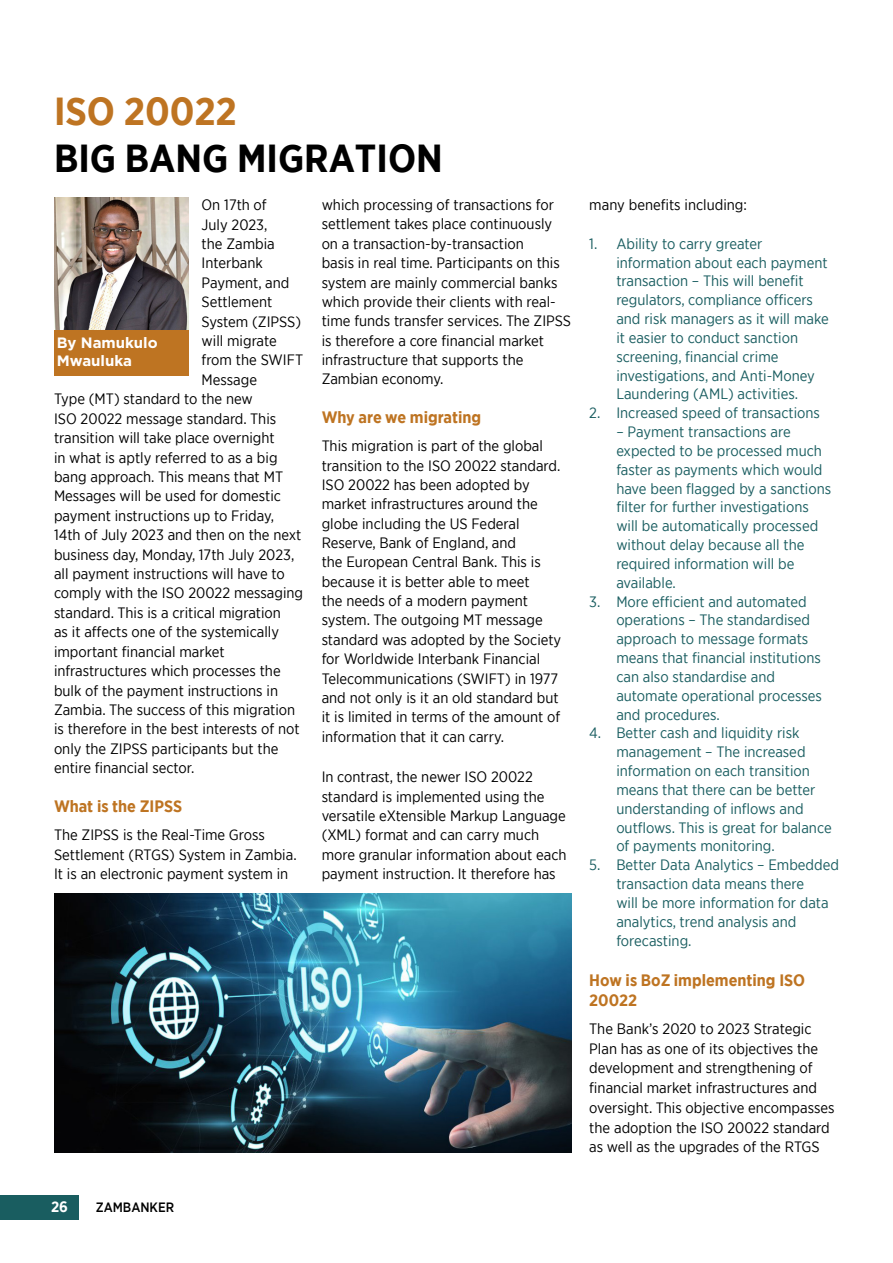
<style>
.page{position:relative;width:893px;height:1263px;background:#fff}
.page>*{position:absolute;margin:0;border:0;box-sizing:border-box;transform-origin:0 0}
.t1{font:700 39px "Gotham Narrow";color:#000}
.t2{font:700 39px "Gotham Narrow";color:#be7422}
.Heading_2{font:700 16.5px/20.2px "Gotham Narrow";color:#be7422}
.t3{font:15px/19.4px "Gotham Narrow";color:#000}
.t4{font:15px/18.9px "Gotham Narrow";color:#195d60}
.t5{font:700 15px/18px "Gotham";color:#fff}
.t6{font:700 15px "Gotham Narrow";color:#fff}
.t7{font:500 13.5px "Gotham Narrow";color:#000}
</style>
<div class="page">
<div style="left:0;top:1195px;width:79px;height:25px;background:#195d60"></div>
<img style="left:54px;top:198px;width:135px;height:132px">
<div style="left:54px;top:330px;width:135px;height:45px;background:#be7422"></div>
<img style="left:54px;top:893px;width:517px;height:259px">
<p class="t2" style="left:54px;top:86px;width:184px">ISO 20022</p>
<p class="t1" style="left:54px;top:133px;width:390px">BIG BANG MIGRATION</p>
<p class="t3" style="left:322px;top:195px;width:251px">which processing of transactions for settlement takes place continuously on a transaction-by-transaction<br>basis in real time. Participants on this system are mainly commercial banks which provide their clients with real&shy;time funds transfer services. The ZIPSS is therefore a core financial market infrastructure that supports the Zambian economy.</p>
<p class="Heading_2" style="left:322px;top:407px;width:161px">Why are we migrating</p>
<p class="t3" style="left:322px;top:436px;width:241px">This migration is part of the global transition to the ISO 20022 standard.<br>ISO 20022 has been adopted by market infrastructures around the globe including the US Federal Reserve, Bank of England, and<br>the European Central Bank. This is because it is better able to meet<br>the needs of a modern payment system. The outgoing MT message standard was adopted by the Society for Worldwide Interbank Financial Telecommunications (SWIFT) in 1977 and not only is it an old standard but it is limited in terms of the amount of information that it can carry.</p>
<p class="t3" style="left:322px;top:767px;width:246px">In contrast, the newer ISO 20022 standard is implemented using the versatile eXtensible Markup Language (XML) format and can carry much more granular information about each payment instruction. It therefore has</p>
<p class="t3" style="left:202px;top:195px;width:67px">On 17th of</p>
<p class="t3" style="left:202px;top:214px;width:67px">July 2023,</p>
<p class="t3" style="left:202px;top:234px;width:75px">the Zambia</p>
<p class="t3" style="left:202px;top:253px;width:63px">Interbank</p>
<p class="t3" style="left:202px;top:273px;width:89px">Payment, and</p>
<p class="t3" style="left:202px;top:292px;width:72px">Settlement</p>
<p class="t3" style="left:202px;top:311px;width:101px">System (ZIPSS)</p>
<p class="t3" style="left:202px;top:331px;width:77px">will migrate</p>
<p class="t3" style="left:202px;top:350px;width:103px">from the SWIFT</p>
<p class="t3" style="left:202px;top:370px;width:57px">Message</p>
<p class="t3" style="left:54px;top:389px;width:200px">Type (MT) standard to the new</p>
<p class="t3" style="left:54px;top:408px;width:224px">ISO 20022 message standard. This</p>
<p class="t3" style="left:54px;top:428px;width:222px">transition will take place overnight</p>
<p class="t3" style="left:54px;top:447px;width:225px">in what is aptly referred to as a big</p>
<p class="t3" style="left:54px;top:467px;width:231px">bang approach. This means that MT</p>
<p class="t3" style="left:54px;top:486px;width:229px">Messages will be used for domestic</p>
<p class="t3" style="left:54px;top:505px;width:222px">payment instructions up to Friday,</p>
<p class="t3" style="left:54px;top:525px;width:249px">14th of July 2023 and then on the next</p>
<p class="t3" style="left:54px;top:544px;width:242px">business day, Monday, 17th July 2023,</p>
<p class="t3" style="left:54px;top:564px;width:232px">all payment instructions will have to</p>
<p class="t3" style="left:54px;top:583px;width:251px">comply with the ISO 20022 messaging</p>
<p class="t3" style="left:54px;top:603px;width:229px">standard. This is a critical migration</p>
<p class="t3" style="left:54px;top:622px;width:227px">as it affects one of the systemically</p>
<p class="t3" style="left:54px;top:641px;width:172px">important financial market</p>
<p class="t3" style="left:54px;top:661px;width:228px">infrastructures which processes the</p>
<p class="t3" style="left:54px;top:680px;width:226px">bulk of the payment instructions in</p>
<p class="t3" style="left:54px;top:700px;width:243px">Zambia. The success of this migration</p>
<p class="t3" style="left:54px;top:719px;width:247px">is therefore in the best interests of not</p>
<p class="t3" style="left:54px;top:738px;width:226px">only the ZIPSS participants but the</p>
<p class="t3" style="left:54px;top:758px;width:142px">entire financial sector.</p>
<p class="Heading_2" style="left:54px;top:796px;width:130px">What is the ZIPSS</p>
<p class="t3" style="left:54px;top:825px;width:244px">The ZIPSS is the Real-Time Gross<br>Settlement (RTGS) System in Zambia.<br>It is an electronic payment system in</p>
<p class="t5" style="left:57px;top:334px;width:103px">By Namukulo<br>Mwauluka</p>
<p class="t6" style="left:51px;top:1197px;width:18px">26</p>
<p class="t7" style="left:96px;top:1199px;width:80px">ZAMBANKER</p>
<p class="t3" style="left:589px;top:195px;width:159px">many benefits including:</p>
<p class="t4" style="left:616px;top:234px;width:214px;text-indent:-27px">1. Ability to carry greater information about each payment transaction – This will benefit regulators, compliance officers and risk managers as it will make it easier to conduct sanction screening, financial crime investigations, and Anti-Money<br>Laundering (AML) activities.</p>
<p class="t4" style="left:589px;top:403px;width:232px">2. Increased speed of transactions</p>
<p class="t4" style="left:616px;top:422px;width:216px">– Payment transactions are expected to be processed much faster as payments which would have been flagged by a sanctions filter for further investigations will be automatically processed without delay because all the required information will be available.</p>
<p class="t4" style="left:616px;top:591px;width:207px;text-indent:-27px">3. More efficient and automated operations – The standardised approach to message formats means that financial institutions can also standardise and automate operational processes and procedures.</p>
<p class="t4" style="left:616px;top:723px;width:217px;text-indent:-27px">4. Better cash and liquidity risk management – The increased information on each transition means that there can be better understanding of inflows and outflows. This is great for balance of payments monitoring.</p>
<p class="t4" style="left:616px;top:855px;width:224px;text-indent:-27px">5. Better Data Analytics – Embedded transaction data means there<br>will be more information for data analytics, trend analysis and forecasting.</p>
<p class="Heading_2" style="left:589px;top:969px;width:217px">How is BoZ implementing ISO<br>20022</p>
<p class="t3" style="left:589px;top:1018px;width:247px;line-height:19.8px">The Bank’s 2020 to 2023 Strategic Plan has as one of its objectives the development and strengthening of financial market infrastructures and oversight. This objective encompasses the adoption the ISO 20022 standard as well as the upgrades of the RTGS</p>
</div>
